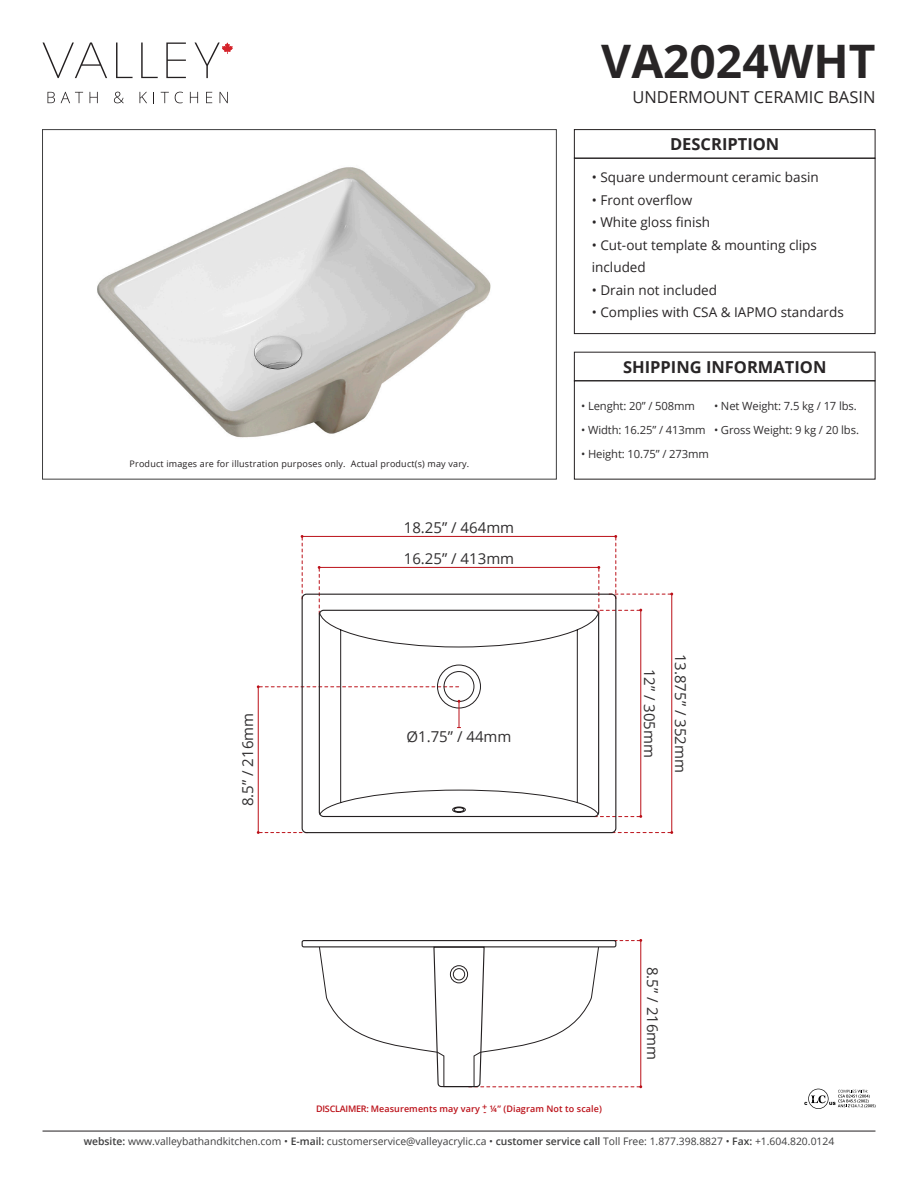
<style>
.page{position:relative;width:918px;height:1188px;background:#fff}
.page>*{position:absolute;margin:0;border:0;box-sizing:border-box;transform-origin:0 0}
.t1{font:700 46.2px "Open Sans";color:#282526}
.t2{font:700 16.5px "Open Sans";color:#282526}
.t3{font:16.5px "Open Sans";color:#282526}
.t4{font:15px "Open Sans";color:#312f30}
.t5{font:13.5px/22.5px "Open Sans";color:#282526}
.t6{font:11.25px "Open Sans";letter-spacing:-.01em;color:#312f30}
.t7{font:10.35px "Open Sans";color:#3e3e3f}
.t8{font:9px "Open Sans";letter-spacing:.02em;color:#231f20}
.t9{font:600 9px "Open Sans";letter-spacing:.01em;color:#bb1018}
.s1{font-weight:600}
</style>
<div class="page">
<hr style="left:43px;top:1131px;width:832px;height:1px;background:#231f20">
<svg style="left:48px;top:92px;width:7px;height:11px"></svg>
<svg style="left:61px;top:92px;width:22px;height:11px"></svg>
<svg style="left:90px;top:92px;width:8px;height:11px"></svg>
<svg style="left:114px;top:92px;width:10px;height:11px"></svg>
<svg style="left:140px;top:92px;width:7px;height:11px"></svg>
<svg style="left:161px;top:92px;width:8px;height:11px"></svg>
<svg style="left:175px;top:92px;width:8px;height:11px"></svg>
<svg style="left:190px;top:92px;width:8px;height:11px"></svg>
<svg style="left:206px;top:92px;width:6px;height:11px"></svg>
<svg style="left:220px;top:92px;width:8px;height:11px"></svg>
<svg style="left:43px;top:43px;width:64px;height:35px"></svg>
<svg style="left:116px;top:43px;width:17px;height:35px"></svg>
<svg style="left:141px;top:43px;width:17px;height:35px"></svg>
<svg style="left:166px;top:43px;width:20px;height:35px"></svg>
<svg style="left:195px;top:43px;width:38px;height:35px"></svg>
<img style="left:97px;top:167px;width:394px;height:271px">
<div style="left:574px;top:158px;width:301px;height:176px;border:1px solid #231f20"></div>
<div style="left:574px;top:129px;width:301px;height:30px;border:1px solid #231f20"></div>
<div style="left:574px;top:352px;width:301px;height:29px;border:1px solid #231f20"></div>
<svg style="left:804px;top:1089px;width:72px;height:20px"></svg>
<hr style="left:319px;top:567px;width:280px;height:1px;background:#bb1018">
<svg style="left:318px;top:566px;width:3px;height:27px"></svg>
<hr style="left:640px;top:610px;width:1px;height:206px;background:#bb1018">
<svg style="left:618px;top:815px;width:24px;height:3px"></svg>
<hr style="left:302px;top:536px;width:314px;height:1px;background:#bb1018">
<svg style="left:301px;top:535px;width:3px;height:58px"></svg>
<hr style="left:671px;top:594px;width:1px;height:239px;background:#bb1018">
<svg style="left:617px;top:831px;width:56px;height:3px"></svg>
<svg style="left:594px;top:535px;width:79px;height:79px"></svg>
<hr style="left:258px;top:687px;width:1px;height:146px;background:#bb1018">
<svg style="left:257px;top:831px;width:44px;height:3px"></svg>
<svg style="left:257px;top:685px;width:44px;height:3px"></svg>
<svg style="left:301px;top:593px;width:316px;height:241px"></svg>
<svg style="left:319px;top:612px;width:280px;height:203px"></svg>
<svg style="left:457px;top:700px;width:4px;height:28px"></svg>
<div style="left:302px;top:940px;width:314px;height:7px;border:1px solid #231f20;border-radius:2px"></div>
<svg style="left:319px;top:939px;width:323px;height:193px"></svg>
<p class="t1" style="left:601px;top:28px;width:276px">VA2024WHT</p>
<p class="t3" style="left:632px;top:86px;width:245px">UNDERMOUNT CERAMIC BASIN</p>
<p class="t2" style="left:670px;top:133px;width:111px">DESCRIPTION</p>
<p class="t8" style="left:130px;top:458px;width:341px">Product images are for illustration purposes only. Actual product(s) may vary.</p>
<p class="t4" style="left:404px;top:517px;width:112px">18.25” / 464mm</p>
<p class="t4" style="left:238px;top:806px;width:95px;rotate:-90deg">8.5” / 216mm</p>
<p class="t4" style="left:404px;top:548px;width:112px">16.25” / 413mm</p>
<p class="t4" style="left:406px;top:726px;width:107px">Ø1.75” / 44mm</p>
<p class="t5" style="left:592px;top:166px;width:229px">• Square undermount ceramic basin</p>
<p class="t5" style="left:592px;top:188px;width:102px">• Front overflow</p>
<p class="t5" style="left:592px;top:211px;width:120px">• White gloss finish</p>
<p class="t5" style="left:592px;top:233px;width:227px">• Cut-out template &amp; mounting clips included</p>
<p class="t5" style="left:592px;top:278px;width:127px">• Drain not included</p>
<p class="t5" style="left:592px;top:301px;width:253px">• Complies with CSA &amp; IAPMO standards</p>
<p class="t2" style="left:623px;top:355px;width:205px">SHIPPING INFORMATION</p>
<p class="t6" style="left:581px;top:398px;width:115px">• Lenght: 20” / 508mm</p>
<p class="t6" style="left:581px;top:422px;width:126px">• Width: 16.25” / 413mm</p>
<p class="t6" style="left:581px;top:446px;width:129px">• Height: 10.75” / 273mm</p>
<p class="t6" style="left:714px;top:398px;width:144px">• Net Weight: 7.5 kg / 17 lbs.</p>
<p class="t6" style="left:714px;top:422px;width:146px">• Gross Weight: 9 kg / 20 lbs.</p>
<p class="t4" style="left:660px;top:669px;width:91px;rotate:90deg">12” / 305mm</p>
<p class="t4" style="left:691px;top:654px;width:121px;rotate:90deg">13.875” / 352mm</p>
<p class="t4" style="left:663px;top:967px;width:95px;rotate:90deg">8.5” / 216mm</p>
<p class="t9" style="left:482px;top:1101px;width:7px">+</p>
<p class="t9" style="left:316px;top:1102px;width:287px">DISCLAIMER: Measurements may vary ¼” (Diagram Not to scale)</p>
<p class="t9" style="left:483px;top:1105px;width:4px">-</p>
<p class="t7" style="left:84px;top:1134px;width:752px"><span class="s1">website:</span> www.valleybathandkitchen.com • <span class="s1">E-mail:</span> customerservice@valleyacrylic.ca • <span class="s1">customer service call</span> Toll Free: 1.877.398.8827 • <span class="s1">Fax:</span> +1.604.820.0124</p>
</div>
